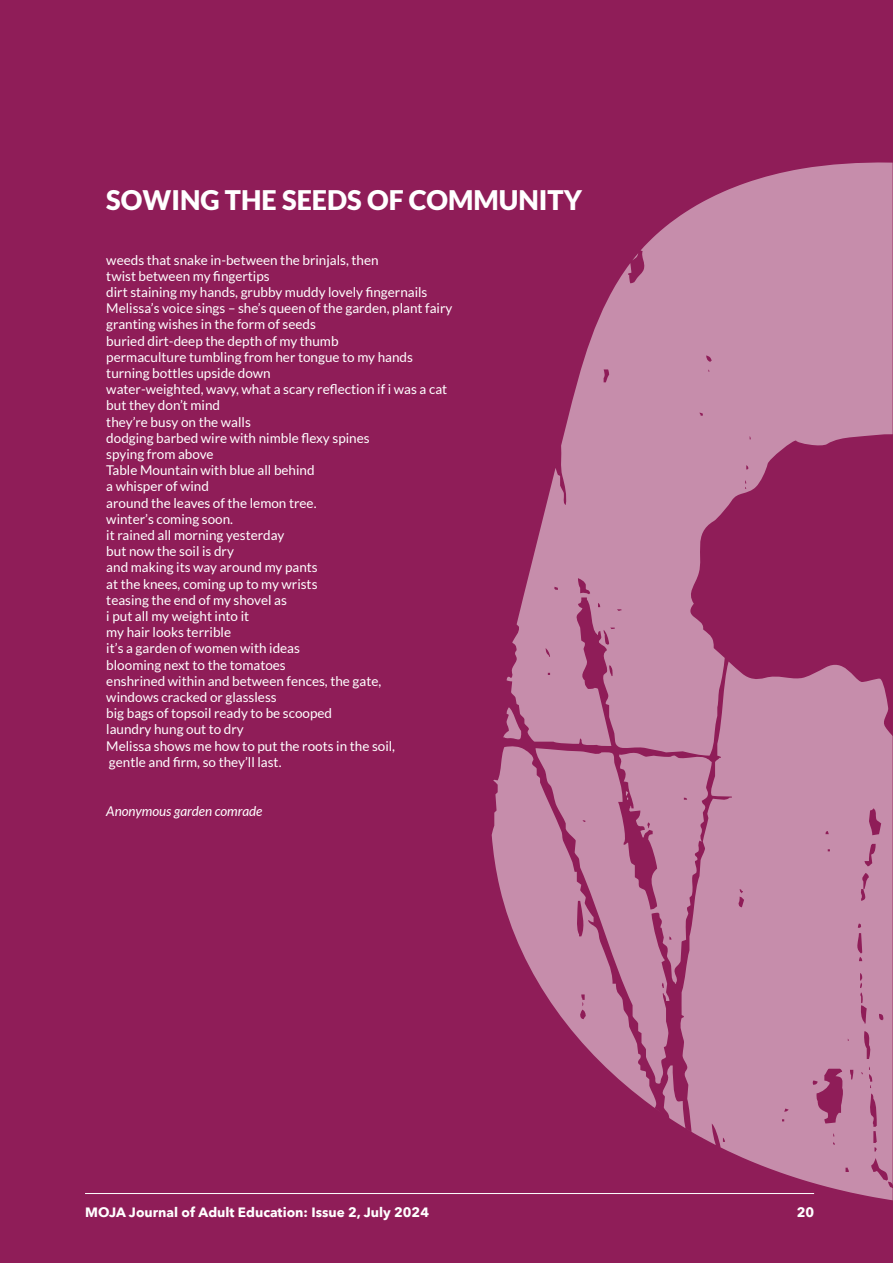
<style>
.page{position:relative;width:893px;height:1263px;background:#8f1d58}
.page>*{position:absolute;margin:0;border:0;box-sizing:border-box;transform-origin:0 0}
.t1{font:900 27px "Lato";color:#fff}
.t2{font:13.5px/16.2px "Lato";color:#fff}
.t3{font:700 13.5px "Avenir Next LT Pro";color:#fff}
.t4{font:italic 13.5px "Lato";color:#fff}
</style>
<div class="page">
<svg style="left:492px;top:162px;width:401px;height:1039px;fill:#c68dab"></svg>
<hr style="left:85px;top:1193px;width:729px;height:1px;background:#fff">
<h1 class="t1" style="left:106px;top:185px;width:477px">SOWING THE SEEDS OF COMMUNITY</h1>
<p class="t2" style="left:106px;top:252px;width:348px">weeds that snake in-between the brinjals, then<br>twist between my fingertips<br>dirt staining my hands, grubby muddy lovely fingernails Melissa’s voice sings – she’s queen of the garden, plant fairy granting wishes in the form of seeds<br>buried dirt-deep the depth of my thumb<br>permaculture tumbling from her tongue to my hands turning bottles upside down<br>water-weighted, wavy, what a scary reflection if i was a cat but they don’t mind<br>they’re busy on the walls<br>dodging barbed wire with nimble flexy spines<br>spying from above<br>Table Mountain with blue all behind<br>a whisper of wind<br>around the leaves of the lemon tree.<br>winter’s coming soon.<br>it rained all morning yesterday<br>but now the soil is dry<br>and making its way around my pants<br>at the knees, coming up to my wrists<br>teasing the end of my shovel as<br>i put all my weight into it<br>my hair looks terrible<br>it’s a garden of women with ideas<br>blooming next to the tomatoes<br>enshrined within and between fences, the gate,<br>windows cracked or glassless<br>big bags of topsoil ready to be scooped<br>laundry hung out to dry<br>Melissa shows me how to put the roots in the soil,<br>gentle and firm, so they’ll last.</p>
<p class="t4" style="left:106px;top:803px;width:158px">Anonymous garden comrade</p>
<p class="t3" style="left:85px;top:1204px;width:345px">MOJA Journal of Adult Education: Issue 2, July 2024</p>
<p class="t3" style="left:797px;top:1204px;width:19px">20</p>
</div>
